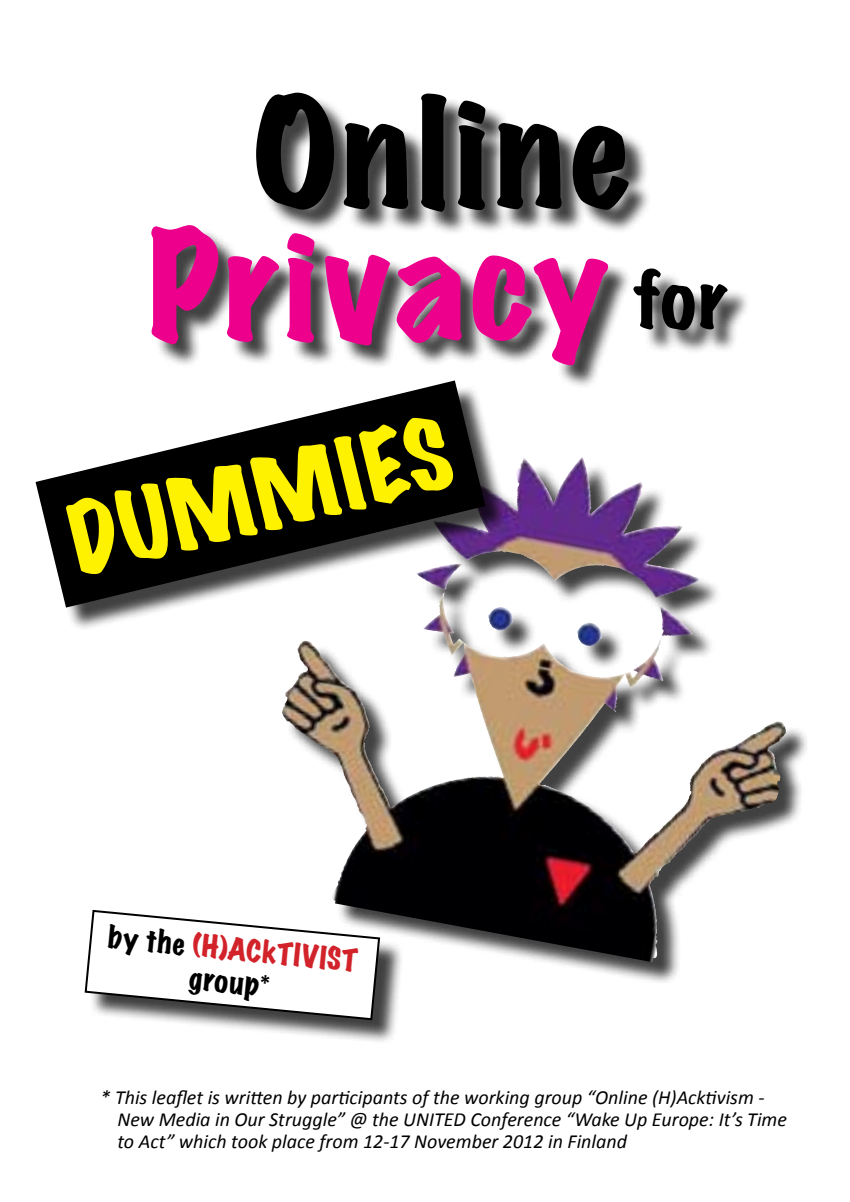
<style>
.page{position:relative;width:850px;height:1202px;background:#fff}
.page>*{position:absolute;margin:0;border:0;box-sizing:border-box;transform-origin:0 0}
.t1{font:expanded 137px/132.6px "Marker Felt";letter-spacing:.04em;color:#ec008c;text-align:center}
.t2{font:expanded 88.6px "Marker Felt";color:#fff200}
.t3{font:expanded 28px/33.2px "Marker Felt";color:#d2232a;text-align:center}
.t4{font:italic 20px/22px "Calibri";color:#000}
.s1{color:#000}
.s2{font-size:72px;color:#000}
</style>
<div class="page">
<div style="left:284px;top:460px;width:524px;height:524px;background:#000;opacity:.75"></div>
<img style="left:545px;top:457px;width:37px;height:46px">
<div style="left:259px;top:95px;width:392px;height:141px;background:#000;opacity:.75"></div>
<div style="left:154px;top:228px;width:477px;height:160px;background:#000;opacity:.75"></div>
<div style="left:636px;top:271px;width:114px;height:84px;background:#000;opacity:.75"></div>
<div style="left:39px;top:383px;width:468px;height:247px;background:#000;opacity:.75"></div>
<svg style="left:69px;top:379px;width:417px;height:230px"></svg>
<div style="left:88px;top:913px;width:315px;height:131px;background:#000;opacity:.75"></div>
<svg style="left:84px;top:909px;width:297px;height:112px"></svg>
<div style="left:0;top:106px;width:69px;height:510px;background:#fff"></div>
<h1 class="t1" style="left:148px;top:84px;width:580px"><span class="s1">Online<br></span>Privacy <span class="s2">for</span></h1>
<h2 class="t2" style="left:54px;top:479px;width:392px;rotate:-14deg">DUMMIES</h2>
<h3 class="t3" style="left:110px;top:921px;width:251px;rotate:5deg"><span class="s1">by the</span> (H)ACkTIVIST <span class="s1">group</span><sup>*</sup></h3>
<p class="t4" style="left:117px;top:1085px;width:670px;text-indent:-17px">* This leaflet is written by participants of the working group “Online (H)Acktivism -<br>New Media in Our Struggle” @ the UNITED Conference “Wake Up Europe: It’s Time to Act” which took place from 12-17 November 2012 in Finland</p>
</div>
